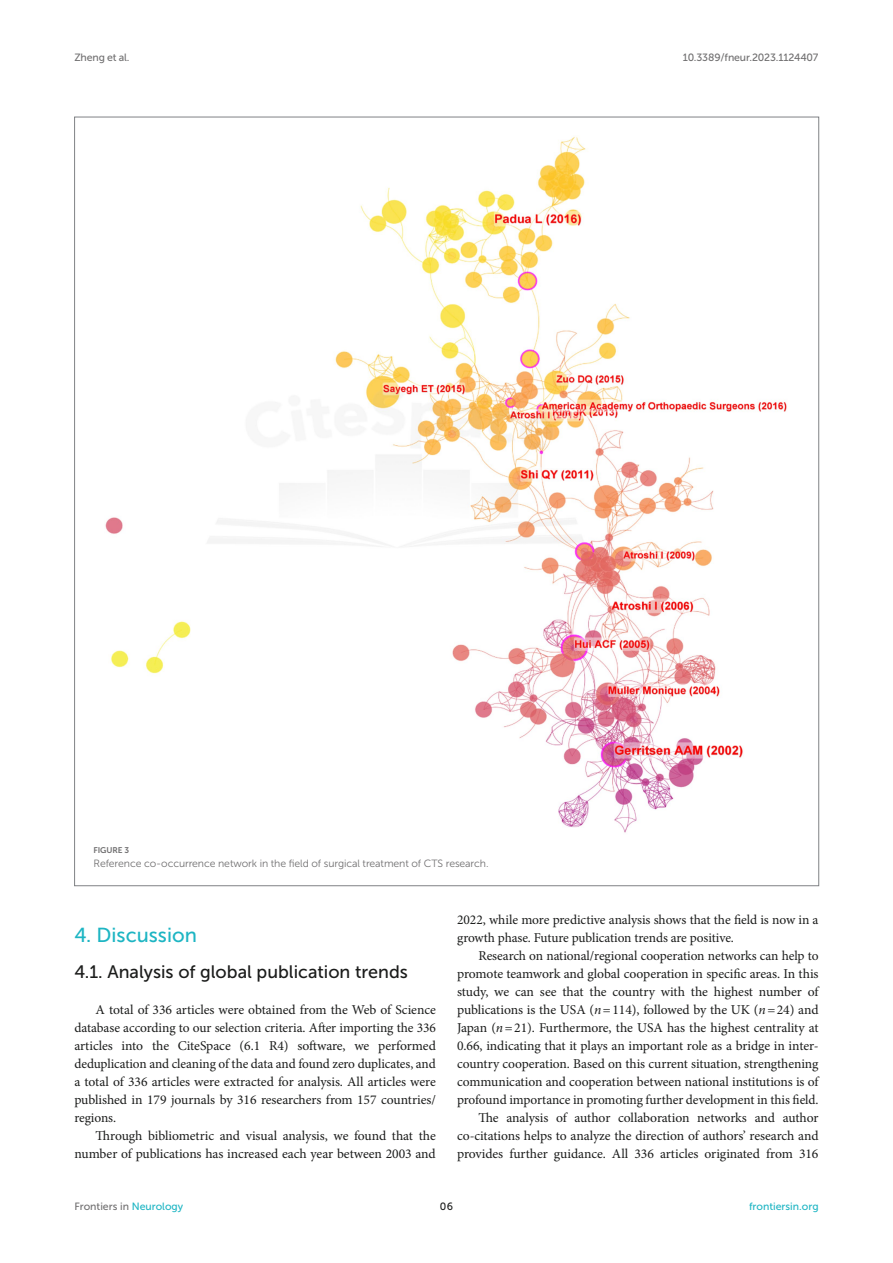
<style>
.page{position:relative;width:893px;height:1263px;background:#fff}
.page>*{position:absolute;margin:0;border:0;box-sizing:border-box;transform-origin:0 0}
.HEAD_1{font:20.25px "Museo Sans 500";color:#1db5c3}
.HEAD_2_after_HEAD_1{font:18px "Museo Sans 500";color:#1b1c1b}
.TEXT{font:13.5px/18px "Minion Pro";letter-spacing:-.005em;color:#1b1c1b;text-align:justify}
.TEXT_FLUSH{font:13.5px/18px "Minion Pro";letter-spacing:-.005em;color:#1b1c1b;text-align:justify}
.FIG_LEG{font:10.5px "Museo Sans 300";letter-spacing:-.01em;color:#706f70}
.t1{font:10.5px "Museo Sans 500";letter-spacing:-.015em;color:#706f70}
.t2{font:10.5px "Museo Sans 500";color:#1db5c3}
.t3{font:10.5px "Museo Sans 500";color:#1b1c1b}
.FIG_HD{font:8.25px "Museo Sans 700";letter-spacing:-.01em;color:#706f70}
.s1{font-style:italic}
.s2{color:#1db5c3}
</style>
<div class="page">
<img style="left:105px;top:136px;width:682px;height:697px">
<p class="t1" style="left:74px;top:51px;width:57px">Zheng et al.</p>
<p class="t1" style="left:683px;top:51px;width:137px">10.3389/fneur.2023.1124407</p>
<p class="FIG_HD" style="left:94px;top:846px;width:37px">FIGURE 3</p>
<p class="FIG_LEG" style="left:94px;top:857px;width:397px">Reference co-occurrence network in the field of surgical treatment of CTS research.</p>
<p class="HEAD_1" style="left:74px;top:924px;width:124px">4. Discussion</p>
<p class="HEAD_2_after_HEAD_1" style="left:74px;top:962px;width:335px">4.1. Analysis of global publication trends</p>
<p class="TEXT_FLUSH" style="left:74px;top:1001px;width:363px;text-indent:21px">A total of 336 articles were obtained from the Web of Science database according to our selection criteria. After importing the 336 articles into the CiteSpace (6.1 R4) software, we performed deduplication and cleaning of the data and found zero duplicates, and a total of 336 articles were extracted for analysis. All articles were published in 179 journals by 316 researchers from 157 countries/ regions.</p>
<p class="TEXT" style="left:74px;top:1127px;width:363px;text-align:right">Through bibliometric and visual analysis, we found that the number of publications has increased each year between 2003 and</p>
<p class="TEXT" style="left:457px;top:911px;width:363px">2022, while more predictive analysis shows that the field is now in a growth phase. Future publication trends are positive.</p>
<p class="TEXT" style="left:457px;top:947px;width:363px;text-indent:21px">Research on national/regional cooperation networks can help to promote teamwork and global cooperation in specific areas. In this study, we can see that the country with the highest number of publications is the USA (<span class="s1">n</span>=114), followed by the UK (<span class="s1">n</span>=24) and Japan (<span class="s1">n</span>=21). Furthermore, the USA has the highest centrality at 0.66, indicating that it plays an important role as a bridge in inter&shy;country cooperation. Based on this current situation, strengthening communication and cooperation between national institutions is of profound importance in promoting further development in this field.</p>
<p class="TEXT" style="left:457px;top:1109px;width:363px;text-indent:21px">The analysis of author collaboration networks and author co-citations helps to analyze the direction of authors’ research and provides further guidance. All 336 articles originated from 316</p>
<p class="t1" style="left:74px;top:1200px;width:110px">Frontiers in <span class="s2">Neurology</span></p>
<p class="t3" style="left:440px;top:1200px;width:15px">06</p>
<p class="t2" style="left:749px;top:1200px;width:71px">frontiersin.org</p>
</div>
